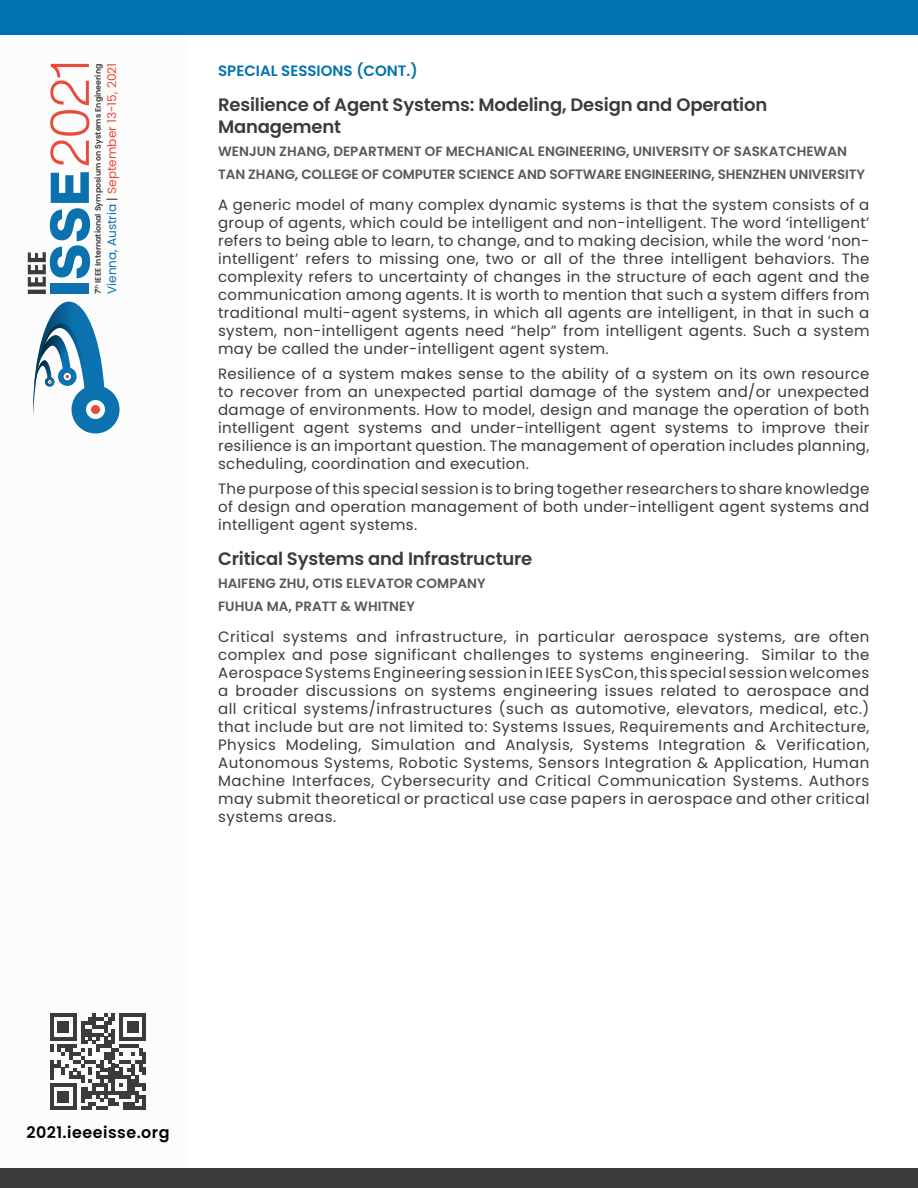
<style>
.page{position:relative;width:918px;height:1188px;background:#fff}
.page>*{position:absolute;margin:0;border:0;box-sizing:border-box;transform-origin:0 0}
.t1{font:800 53.55px "Helvetica Now Text";color:#0b72af}
.t2{font:600 18px/21.6px "Poppins";letter-spacing:-.01em;color:#3b3b3b}
.t3{font:600 15.9px "Poppins";letter-spacing:.03em;color:#000}
.t4{font:15px/18px "Poppins";letter-spacing:.02em;color:#3b3b3b;text-align:justify}
.t5{font:600 15px "Poppins";color:#0073ae}
.t6{font:600 13.5px "Poppins";color:#595959}
.t7{font:12.15px "Poppins";color:#e84b3a}
.t8{font:600 7.95px "Poppins";color:#3b3b3b}
.s1{font-weight:300;color:#e84b3a}
.s2{color:#0b72af}
.s3{color:#3b3b3b}
</style>
<div class="page">
<div style="left:0;top:1169px;width:918px;height:19px;background:#3b3b3b"></div>
<div style="left:0;top:0;width:918px;height:35px;background:#0073ae"></div>
<svg style="left:28px;top:252px;width:18px;height:42px"></svg>
<svg style="left:33px;top:302px;width:87px;height:132px"></svg>
<svg style="left:50px;top:1013px;width:96px;height:97px"></svg>
<p class="t1" style="left:29px;top:297px;width:242px;rotate:-90deg">ISSE<span class="s1">2021</span></p>
<p class="t8" style="left:94px;top:294px;width:232px;rotate:-90deg">7<sup>th</sup> IEEE International Symposium on Systems Engineering</p>
<p class="t7" style="left:105px;top:294px;width:233px;rotate:-90deg"><span class="s2">Vienna, Austria</span> <span class="s3">|</span> September 13-15, 2021</p>
<p class="t5" style="left:218px;top:62px;width:201px">SPECIAL SESSIONS (CONT.)</p>
<p class="t2" style="left:218px;top:94px;width:551px">Resilience of Agent Systems: Modeling, Design and Operation<br>Management</p>
<p class="t6" style="left:218px;top:143px;width:630px">WENJUN ZHANG, DEPARTMENT OF MECHANICAL ENGINEERING, UNIVERSITY OF SASKATCHEWAN</p>
<p class="t6" style="left:218px;top:166px;width:648px">TAN ZHANG, COLLEGE OF COMPUTER SCIENCE AND SOFTWARE ENGINEERING, SHENZHEN UNIVERSITY</p>
<p class="t4" style="left:218px;top:196px;width:653px">A generic model of many complex dynamic systems is that the system consists of a group of agents, which could be intelligent and non-intelligent. The word ‘intelligent’ refers to being able to learn, to change, and to making decision, while the word ‘non&shy;intelligent’ refers to missing one, two or all of the three intelligent behaviors. The complexity refers to uncertainty of changes in the structure of each agent and the communication among agents. It is worth to mention that such a system differs from traditional multi-agent systems, in which all agents are intelligent, in that in such a system, non-intelligent agents need “help” from intelligent agents. Such a system may be called the under-intelligent agent system.</p>
<p class="t4" style="left:218px;top:365px;width:653px">Resilience of a system makes sense to the ability of a system on its own resource to recover from an unexpected partial damage of the system and/or unexpected damage of environments. How to model, design and manage the operation of both intelligent agent systems and under-intelligent agent systems to improve their resilience is an important question. The management of operation includes planning, scheduling, coordination and execution.</p>
<p class="t4" style="left:218px;top:480px;width:653px">The purpose of this special session is to bring together researchers to share knowledge of design and operation management of both under-intelligent agent systems and intelligent agent systems.</p>
<p class="t2" style="left:218px;top:548px;width:316px">Critical Systems and Infrastructure</p>
<p class="t6" style="left:218px;top:575px;width:269px">HAIFENG ZHU, OTIS ELEVATOR COMPANY</p>
<p class="t6" style="left:218px;top:598px;width:198px">FUHUA MA, PRATT &amp; WHITNEY</p>
<p class="t4" style="left:218px;top:628px;width:653px">Critical systems and infrastructure, in particular aerospace systems, are often complex and pose significant challenges to systems engineering. Similar to the Aerospace Systems Engineering session in IEEE SysCon, this special session welcomes a broader discussions on systems engineering issues related to aerospace and all critical systems/infrastructures (such as automotive, elevators, medical, etc.) that include but are not limited to: Systems Issues, Requirements and Architecture, Physics Modeling, Simulation and Analysis, Systems Integration &amp; Verification, Autonomous Systems, Robotic Systems, Sensors Integration &amp; Application, Human Machine Interfaces, Cybersecurity and Critical Communication Systems. Authors may submit theoretical or practical use case papers in aerospace and other critical systems areas.</p>
<p class="t3" style="left:26px;top:1124px;width:145px">2021.ieeeisse.org</p>
</div>
